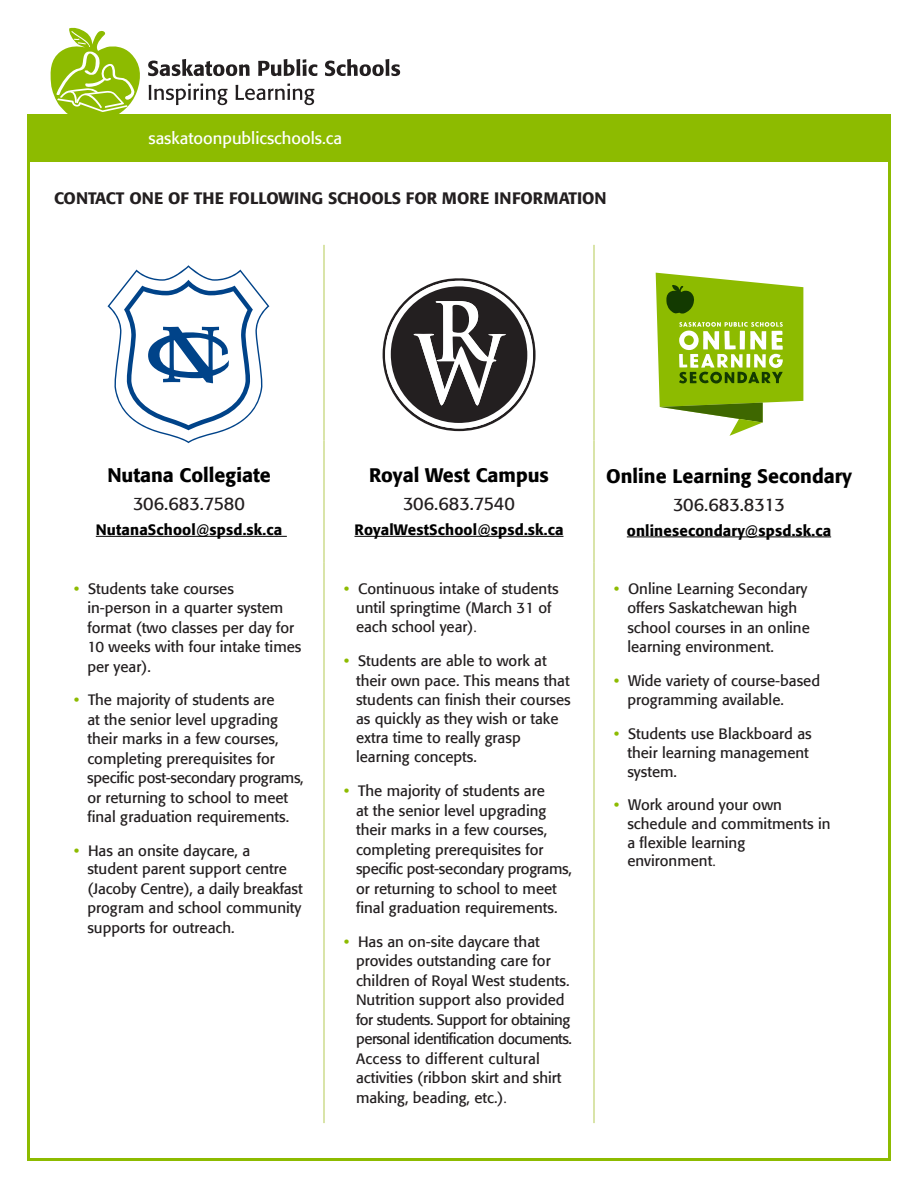
<style>
.page{position:relative;width:918px;height:1188px;background:#fff}
.page>*{position:absolute;margin:0;border:0;box-sizing:border-box;transform-origin:0 0}
._10_pt{font:500 19.5px "Formata";color:#000}
._10_pt-2{font:18px "Formata";color:#231f20}
.t1{font:500 16.5px "Formata";color:#231f20}
.t2{font:16.5px "Formata";color:#fff}
._10_pt-3{font:15px/19.5px "Formata";color:#231f20}
._10_pt-4{font:500 15px "Formata";letter-spacing:.01em;color:#000}
.s1{font-weight:500;color:#8dbb00}
.s2{font-family:"Minion Pro"}
</style>
<div class="page">
<div style="left:27px;top:114px;width:864px;height:48px;background:#8dbb00"></div>
<svg style="left:148px;top:59px;width:102px;height:17px"></svg>
<svg style="left:258px;top:59px;width:59px;height:17px"></svg>
<svg style="left:325px;top:59px;width:75px;height:17px"></svg>
<svg style="left:149px;top:83px;width:79px;height:22px"></svg>
<svg style="left:236px;top:83px;width:78px;height:22px"></svg>
<svg style="left:50px;top:27px;width:90px;height:87px"></svg>
<hr style="left:323px;top:245px;width:2px;height:196px;background:#cddc8e">
<hr style="left:593px;top:245px;width:2px;height:196px;background:#cddc8e">
<hr style="left:323px;top:441px;width:2px;height:121px;background:#cddc8e">
<hr style="left:593px;top:441px;width:2px;height:121px;background:#cddc8e">
<hr style="left:323px;top:562px;width:2px;height:561px;background:#cddc8e">
<hr style="left:593px;top:562px;width:2px;height:561px;background:#cddc8e">
<hr style="left:96px;top:536px;width:191px;height:1px;background:#000">
<hr style="left:354px;top:536px;width:210px;height:1px;background:#000">
<hr style="left:627px;top:537px;width:204px;height:1px;background:#000">
<svg style="left:108px;top:265px;width:161px;height:178px"></svg>
<svg style="left:382px;top:278px;width:154px;height:153px"></svg>
<svg style="left:656px;top:273px;width:147px;height:163px"></svg>
<p class="t2" style="left:148px;top:128px;width:195px">saskatoonpublicschools.ca</p>
<p class="t1" style="left:54px;top:188px;width:554px">CONTACT ONE OF THE FOLLOWING SCHOOLS FOR MORE INFORMATION</p>
<p class="_10_pt" style="left:107px;top:463px;width:165px">Nutana Collegiate</p>
<p class="_10_pt-2" style="left:133px;top:493px;width:113px">306.683.7580</p>
<p class="_10_pt-4" style="left:96px;top:521px;width:188px">NutanaSchool@spsd.sk.ca</p>
<p class="_10_pt-3" style="left:87px;top:579px;width:216px;text-indent:-13px"><span class="s1">•</span> Students take courses<br>in-person in a quarter system format (two classes per day for<br>10 weeks with four intake times per year).</p>
<p class="_10_pt-3" style="left:87px;top:690px;width:218px;text-indent:-13px"><span class="s1">•</span> The majority of students are<br>at the senior level upgrading their marks in a few courses, completing prerequisites for specific post-secondary programs, or returning to school to meet final graduation requirements.</p>
<p class="_10_pt-3" style="left:87px;top:842px;width:201px;line-height:18px;text-indent:-13px"><span class="s1">•</span> Has an onsite daycare, a student parent support centre</p>
<p class="_10_pt-3" style="left:87px;top:879px;width:217px;text-align:justify">(Jacoby Centre), a daily breakfast program and school community supports for outreach.</p>
<p class="_10_pt" style="left:369px;top:463px;width:181px">Royal West Campus</p>
<p class="_10_pt-2" style="left:403px;top:493px;width:113px">306.683.7540</p>
<p class="_10_pt-4" style="left:354px;top:521px;width:211px">RoyalWestSchool@spsd.sk.ca</p>
<p class="_10_pt-3" style="left:356px;top:579px;width:204px;text-indent:-12px"><span class="s1">•</span> Continuous intake of students until springtime (March 31 of each school year)<span class="s2">.</span></p>
<p class="_10_pt-3" style="left:356px;top:651px;width:216px;text-indent:-12px"><span class="s1">•</span> Students are able to work at their own pace. This means that students can finish their courses as quickly as they wish or take extra time to really grasp learning concepts.</p>
<p class="_10_pt-3" style="left:356px;top:781px;width:217px;text-indent:-12px"><span class="s1">•</span> The majority of students are<br>at the senior level upgrading their marks in a few courses, completing prerequisites for specific post-secondary programs, or returning to school to meet final graduation requirements.</p>
<p class="_10_pt-3" style="left:356px;top:932px;width:218px;text-indent:-12px"><span class="s1">•</span> Has an on-site daycare that provides outstanding care for children of Royal West students.<br>Nutrition support also provided for students. Support for obtaining personal identification documents.<br>Access to different cultural activities (ribbon skirt and shirt making, beading, etc.)<span class="s2">.</span></p>
<p class="_10_pt" style="left:606px;top:464px;width:247px">Online Learning Secondary</p>
<p class="_10_pt-2" style="left:673px;top:494px;width:113px">306.683.8313</p>
<p class="_10_pt-4" style="left:627px;top:521px;width:206px">onlinesecondary@spsd.sk.ca</p>
<p class="_10_pt-3" style="left:627px;top:579px;width:184px;text-indent:-13px"><span class="s1">•</span> Online Learning Secondary offers Saskatchewan high school courses in an online learning environment.</p>
<p class="_10_pt-3" style="left:627px;top:671px;width:194px;text-indent:-13px"><span class="s1">•</span> Wide variety of course-based programming available.</p>
<p class="_10_pt-3" style="left:627px;top:724px;width:186px;line-height:18.8px;text-indent:-13px"><span class="s1">•</span> Students use Blackboard as their learning management system.</p>
<p class="_10_pt-3" style="left:627px;top:796px;width:205px;line-height:18.6px;text-indent:-13px"><span class="s1">•</span> Work around your own schedule and commitments in a flexible learning environment<span class="s2">.</span></p>
</div>
